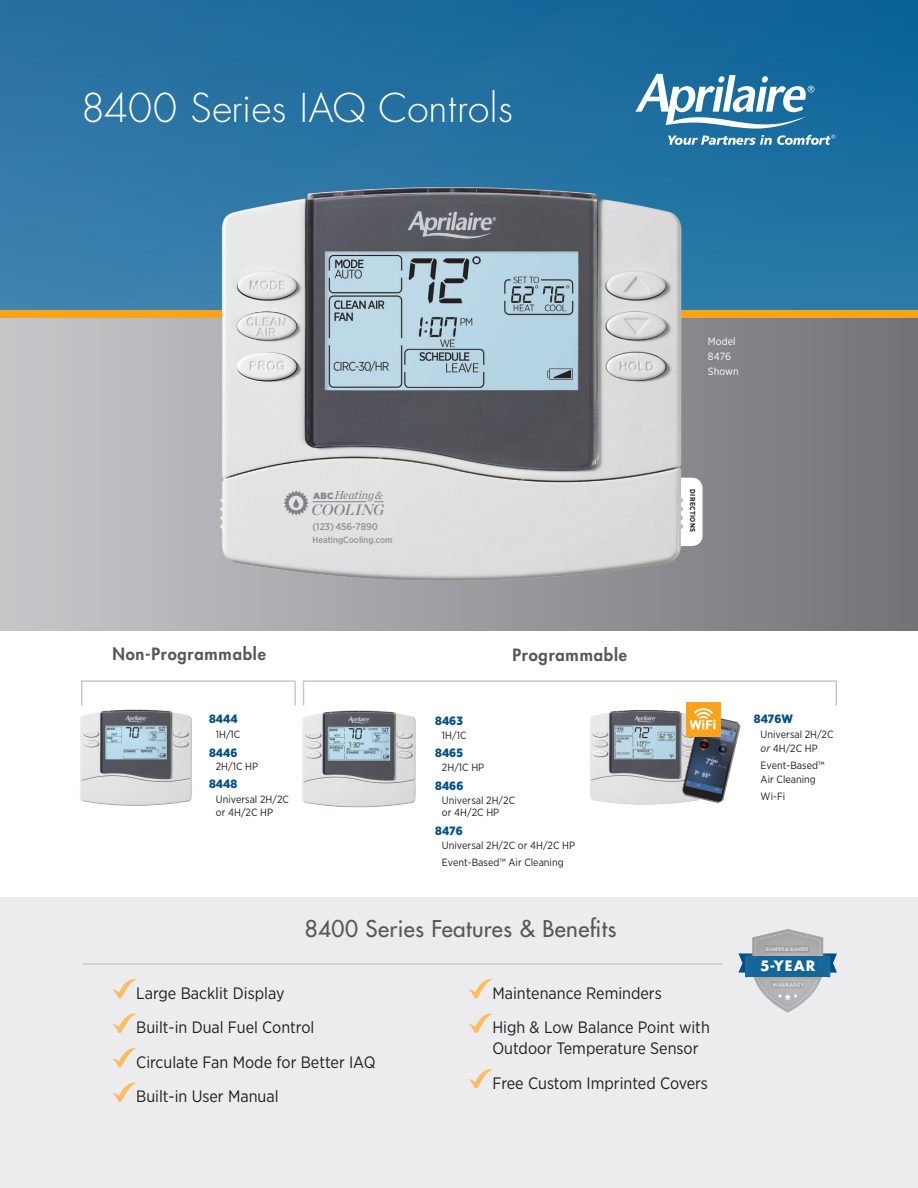
<style>
.page{position:relative;width:918px;height:1188px;background:#fff}
.page>*{position:absolute;margin:0;border:0;box-sizing:border-box;transform-origin:0 0}
.t1{font:300 38.7px "Futura LT Pro";letter-spacing:.01em;color:#fff}
.t2{font:500 22.5px "Futura LT Pro";letter-spacing:.02em;color:#57585a}
.t3{font:16.5px/21px "Gotham Narrow";color:#231f20}
.t4{font:800 16.5px "Futura LT Pro";letter-spacing:.05em;color:#57585a}
.t5{font:italic 15.15px "Chronicle Display Semi";letter-spacing:-.01em;color:#808285}
.t6{font:700 13.95px "Futura LT Pro";color:#fff}
.t7{font:900 12px "Gotham Narrow";color:#005187}
.t8{font:italic 12px "Chronicle Text G1";letter-spacing:-.02em;color:#7e8185}
.t9{font:10.5px/13.5px "Gotham Narrow";color:#231f20}
.t10{font:10.5px/15px "Gotham Narrow";color:#fff}
.t11{font:500 9.9px "Gotham Narrow";color:#8f9194}
.t12{font:500 9px "Gotham Narrow";color:#8f9194}
.t13{font:700 7.2px "Gotham Narrow";letter-spacing:.04em;color:#231f20}
.t14{font:500 5.85px "Futura LT Pro";letter-spacing:.02em;color:#fff}
.t15{font:500 4.95px "Futura LT Pro";color:#fff}
.s1{font-family:"Gotham";font-weight:900;font-style:normal;font-size:9px}
.s2{font-style:italic}
.s3{font-family:"Gelato Script";font-weight:400}
</style>
<div class="page">
<div style="left:0;top:266px;width:918px;height:365px;background:linear-gradient(to right,#c7c8cb,#727477)"></div>
<svg style="left:0;top:0;width:918px;height:310px;background:#2472a2"></svg>
<div style="left:0;top:310px;width:918px;height:7px;background:#f9a31b"></div>
<svg style="left:635px;top:74px;width:179px;height:55px"></svg>
<svg style="left:668px;top:135px;width:167px;height:10px"></svg>
<div style="left:0;top:897px;width:918px;height:291px;background:#ececee"></div>
<svg style="left:112px;top:979px;width:24px;height:20px"></svg>
<svg style="left:112px;top:1014px;width:24px;height:19px"></svg>
<svg style="left:112px;top:1048px;width:24px;height:20px"></svg>
<svg style="left:112px;top:1083px;width:24px;height:19px"></svg>
<svg style="left:469px;top:979px;width:23px;height:20px"></svg>
<svg style="left:469px;top:1014px;width:23px;height:19px"></svg>
<svg style="left:469px;top:1069px;width:23px;height:20px"></svg>
<svg style="left:684px;top:478px;width:19px;height:68px"></svg>
<img style="left:219px;top:187px;width:465px;height:394px">
<svg style="left:283px;top:490px;width:26px;height:26px"></svg>
<hr style="left:313px;top:501px;width:53px;height:1px;background:#808285">
<img style="left:80px;top:709px;width:112px;height:97px">
<img style="left:302px;top:710px;width:114px;height:98px">
<div style="left:303px;top:680px;width:534px;height:26px;border:2px solid #c7c8ca"></div>
<div style="left:81px;top:680px;width:215px;height:26px;border:2px solid #c7c8ca"></div>
<img style="left:589px;top:710px;width:93px;height:95px">
<img style="left:681px;top:713px;width:60px;height:91px">
<hr style="left:83px;top:963px;width:639px;height:2px;background:#c7c8ca">
<svg style="left:738px;top:929px;width:99px;height:84px"></svg>
<div style="left:755px;top:955px;width:66px;height:23px;background:#136598"></div>
<div style="left:764px;top:945px;width:47px;height:9px;background:#231f20;opacity:.4"></div>
<div style="left:770px;top:980px;width:37px;height:10px;background:#231f20;opacity:.4"></div>
<div style="left:686px;top:702px;width:35px;height:35px;background:#f9a31b"></div>
<svg style="left:690px;top:708px;width:25px;height:21px"></svg>
<p class="t1" style="left:81px;top:83px;width:433px">8400 Series IAQ Controls</p>
<p class="t10" style="left:708px;top:334px;width:32px">Model<br>8476<br>Shown</p>
<p class="t8" style="left:313px;top:486px;width:71px"><span class="s1">ABC</span>Heating&amp;</p>
<p class="t5" style="left:312px;top:497px;width:74px">COOLING</p>
<p class="t11" style="left:312px;top:521px;width:67px">(123) 456-7890</p>
<p class="t12" style="left:312px;top:534px;width:82px">HeatingCooling.com</p>
<h4 class="t4" style="left:112px;top:642px;width:155px">Non-Programmable</h4>
<h4 class="t4" style="left:513px;top:642px;width:116px">Programmable</h4>
<p class="t7" style="left:209px;top:711px;width:30px">8444</p>
<p class="t9" style="left:216px;top:727px;width:26px">1H/1C</p>
<p class="t7" style="left:209px;top:744px;width:30px">8446</p>
<p class="t9" style="left:216px;top:759px;width:44px">2H/1C HP</p>
<p class="t7" style="left:209px;top:776px;width:30px">8448</p>
<p class="t9" style="left:216px;top:792px;width:75px">Universal 2H/2C or 4H/2C HP</p>
<p class="t7" style="left:435px;top:713px;width:29px">8463</p>
<p class="t9" style="left:442px;top:728px;width:26px">1H/1C</p>
<p class="t7" style="left:435px;top:745px;width:29px">8465</p>
<p class="t9" style="left:442px;top:761px;width:44px">2H/1C HP</p>
<p class="t7" style="left:435px;top:778px;width:30px">8466</p>
<p class="t9" style="left:442px;top:794px;width:75px;line-height:12px">Universal 2H/2C or 4H/2C HP</p>
<p class="t7" style="left:435px;top:823px;width:29px">8476</p>
<p class="t9" style="left:442px;top:838px;width:135px">Universal 2H/2C or 4H/2C HP</p>
<p class="t9" style="left:442px;top:856px;width:123px">Event-Based™ Air Cleaning</p>
<p class="t2" style="left:305px;top:912px;width:313px">8400 Series Features &amp; Benefits</p>
<p class="t13" style="left:697px;top:489px;width:44px;rotate:90deg">DIRECTIONS</p>
<p class="t3" style="left:136px;top:982px;width:150px">Large Backlit Display</p>
<p class="t3" style="left:136px;top:1016px;width:180px">Built-in Dual Fuel Control</p>
<p class="t3" style="left:136px;top:1051px;width:241px">Circulate Fan Mode for Better IAQ</p>
<p class="t3" style="left:136px;top:1085px;width:144px">Built-in User Manual</p>
<p class="t3" style="left:492px;top:982px;width:171px">Maintenance Reminders</p>
<p class="t3" style="left:492px;top:1016px;width:219px">High &amp; Low Balance Point with<br>Outdoor Temperature Sensor</p>
<p class="t3" style="left:492px;top:1072px;width:217px">Free Custom Imprinted Covers</p>
<p class="t7" style="left:754px;top:711px;width:41px">8476W</p>
<p class="t9" style="left:761px;top:728px;width:74px">Universal 2H/2C <span class="s2">or</span> 4H/2C HP</p>
<p class="t9" style="left:761px;top:758px;width:65px">Event-Based™<br>Air Cleaning</p>
<p class="t9" style="left:761px;top:789px;width:26px">Wi-Fi</p>
<p class="t15" style="left:766px;top:946px;width:44px">BUMPER <span class="s3">to</span> BUMPER</p>
<p class="t14" style="left:772px;top:980px;width:34px">WARRANTY</p>
<p class="t6" style="left:760px;top:955px;width:57px">5-YEAR</p>
</div>
